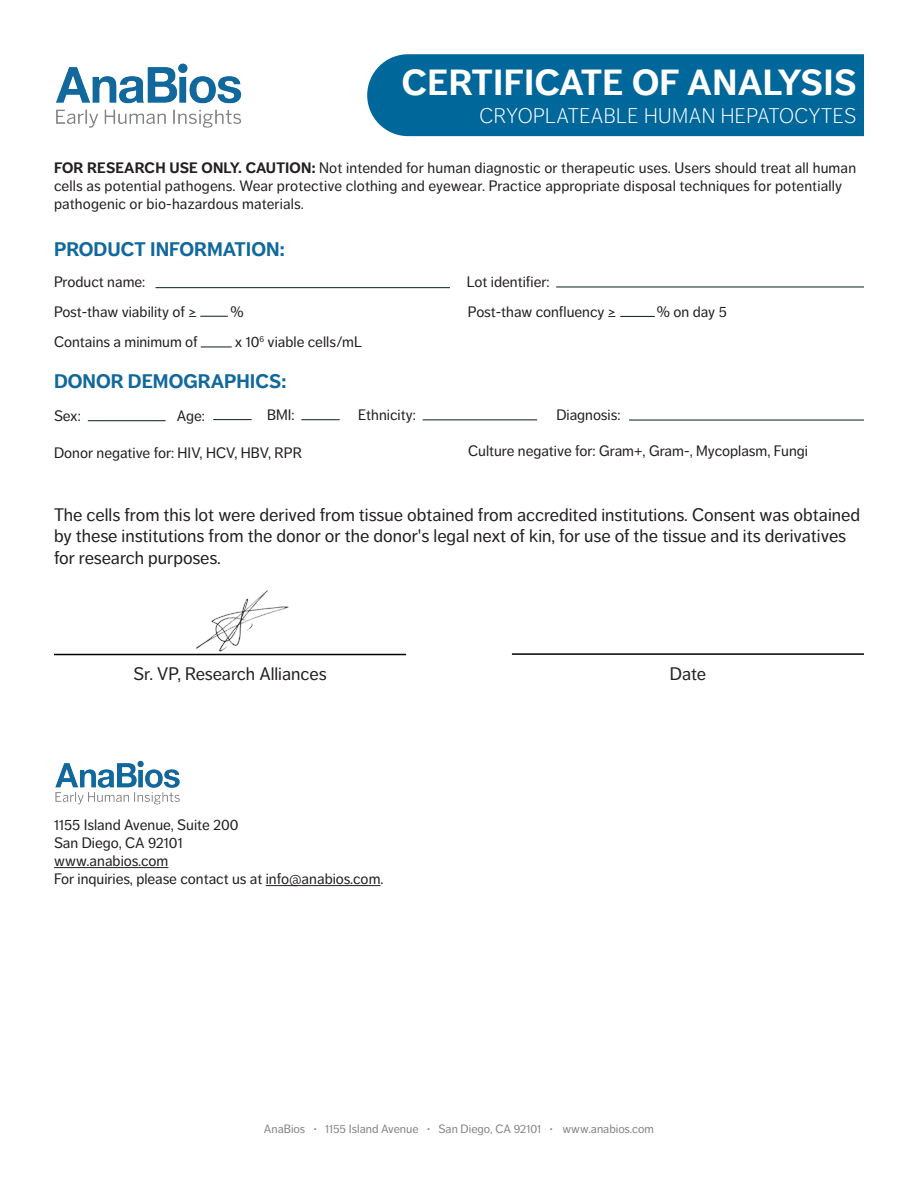
<style>
.page{position:relative;width:918px;height:1188px;background:#fff}
.page>*{position:absolute;margin:0;border:0;box-sizing:border-box;transform-origin:0 0}
.t1{font:700 36px "Dagny Pro";letter-spacing:.01em;color:#fff}
.t2{font:300 21px "Dagny Pro";letter-spacing:.02em;color:#fff}
.t3{font:700 19.5px "Dagny Pro";color:#11689c}
.t4{font:18px/21.6px "Dagny Pro";color:#231f20}
.t5{font:15px/18px "Dagny Pro";color:#231f20}
.t6{font:12px "Dagny Pro";color:#838488}
.s1{font-weight:700}
</style>
<div class="page">
<img style="left:56px;top:63px;width:186px;height:65px">
<hr style="left:156px;top:287px;width:294px;height:1px;background:#051e1e">
<hr style="left:556px;top:287px;width:308px;height:1px;background:#051e1e">
<hr style="left:620px;top:316px;width:35px;height:1px;background:#051e1e">
<hr style="left:88px;top:420px;width:78px;height:1px;background:#051e1e">
<svg style="left:200px;top:316px;width:28px;height:1px"></svg>
<hr style="left:201px;top:347px;width:31px;height:1px;background:#051e1e">
<hr style="left:213px;top:419px;width:39px;height:1px;background:#051e1e">
<hr style="left:301px;top:419px;width:39px;height:1px;background:#051e1e">
<hr style="left:423px;top:420px;width:114px;height:1px;background:#051e1e">
<hr style="left:629px;top:420px;width:235px;height:1px;background:#051e1e">
<div style="left:367px;top:54px;width:497px;height:82px;background:#00679b"></div>
<hr style="left:54px;top:654px;width:352px;height:1px;background:#000">
<hr style="left:512px;top:653px;width:352px;height:2px;background:#000">
<img style="left:55px;top:760px;width:125px;height:45px">
<hr style="left:54px;top:867px;width:114px;height:1px;background:#231f20">
<hr style="left:266px;top:885px;width:115px;height:1px;background:#231f20">
<img style="left:193px;top:590px;width:98px;height:64px">
<p class="t1" style="left:402px;top:61px;width:456px">CERTIFICATE OF ANALYSIS</p>
<p class="t2" style="left:479px;top:104px;width:378px">CRYOPLATEABLE HUMAN HEPATOCYTES</p>
<p class="t5" style="left:54px;top:159px;width:804px"><span class="s1">FOR RESEARCH USE ONLY. CAUTION:</span> Not intended for human diagnostic or therapeutic uses. Users should treat all human cells as potential pathogens. Wear protective clothing and eyewear. Practice appropriate disposal techniques for potentially pathogenic or bio-hazardous materials.</p>
<p class="t3" style="left:54px;top:238px;width:232px">PRODUCT INFORMATION:</p>
<p class="t5" style="left:54px;top:273px;width:93px">Product name:</p>
<p class="t5" style="left:54px;top:302px;width:144px">Post-thaw viability of ≥</p>
<p class="t5" style="left:231px;top:302px;width:15px">%</p>
<p class="t5" style="left:54px;top:333px;width:145px">Contains a minimum of</p>
<p class="t5" style="left:235px;top:333px;width:129px">x 10<sup>6</sup> viable cells/mL</p>
<p class="t5" style="left:467px;top:273px;width:84px">Lot identifier:</p>
<p class="t5" style="left:468px;top:302px;width:150px">Post-thaw confluency ≥</p>
<p class="t5" style="left:657px;top:302px;width:71px">% on day 5</p>
<p class="t3" style="left:54px;top:370px;width:234px">DONOR DEMOGRAPHICS:</p>
<p class="t5" style="left:54px;top:407px;width:28px">Sex:</p>
<p class="t5" style="left:177px;top:407px;width:30px">Age:</p>
<p class="t5" style="left:267px;top:406px;width:29px">BMI:</p>
<p class="t5" style="left:358px;top:406px;width:59px">Ethnicity:</p>
<p class="t5" style="left:556px;top:406px;width:66px">Diagnosis:</p>
<p class="t5" style="left:54px;top:443px;width:249px">Donor negative for: HIV, HCV, HBV, RPR</p>
<p class="t5" style="left:468px;top:441px;width:342px">Culture negative for: Gram+, Gram-, Mycoplasm, Fungi</p>
<p class="t4" style="left:54px;top:504px;width:808px">The cells from this lot were derived from tissue obtained from accredited institutions. Consent was obtained by these institutions from the donor or the donor's legal next of kin, for use of the tissue and its derivatives for research purposes.</p>
<p class="t4" style="left:133px;top:663px;width:195px">Sr. VP, Research Alliances</p>
<p class="t4" style="left:670px;top:663px;width:38px">Date</p>
<p class="t5" style="left:54px;top:816px;width:186px">1155 Island Avenue, Suite 200</p>
<p class="t5" style="left:54px;top:834px;width:130px">San Diego, CA 92101</p>
<p class="t5" style="left:54px;top:852px;width:116px">www.anabios.com</p>
<p class="t5" style="left:54px;top:870px;width:331px">For inquiries, please contact us at info@anabios.com.</p>
<p class="t6" style="left:264px;top:1122px;width:392px">AnaBios <sup>.</sup> 1155 Island Avenue <sup>.</sup> San Diego, CA 92101 <sup>.</sup> www.anabios.com</p>
</div>
